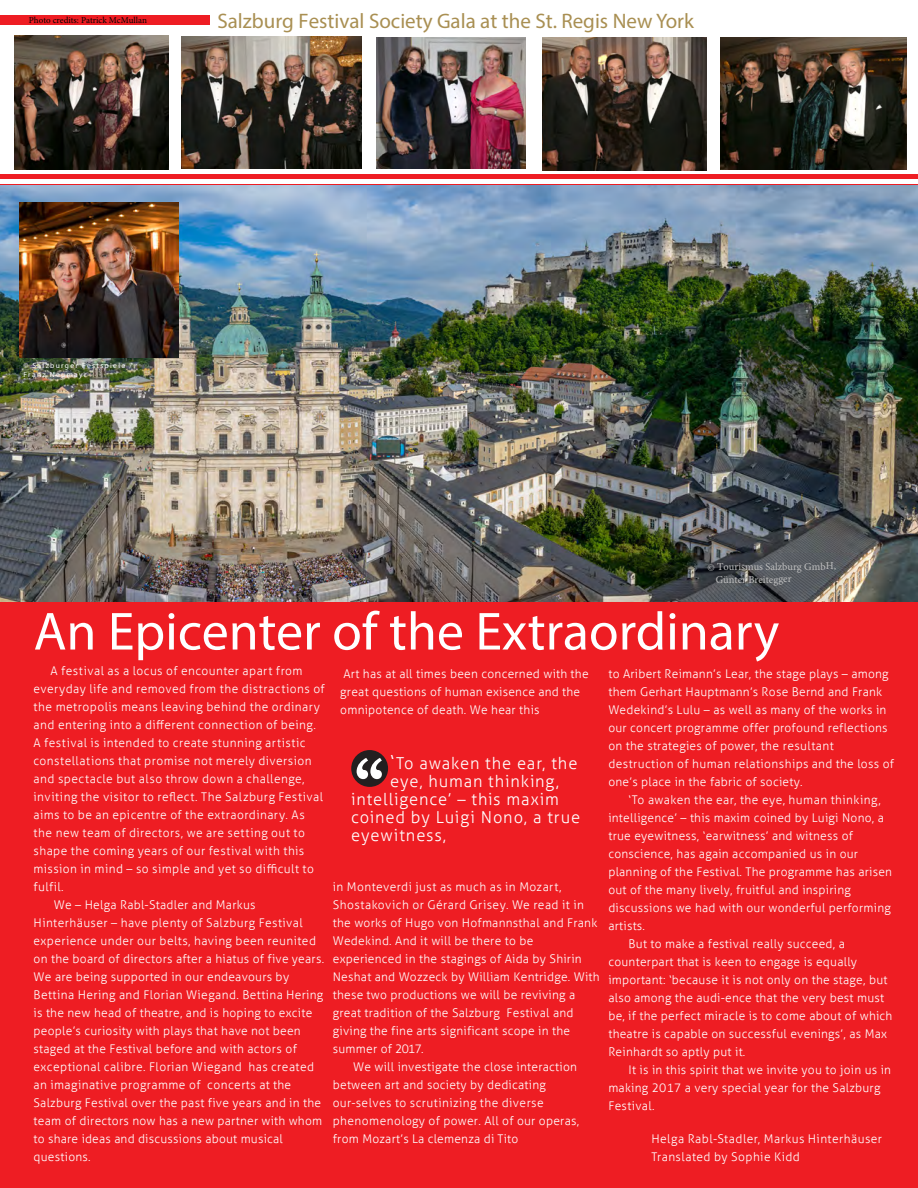
<style>
.page{position:relative;width:918px;height:1188px;background:#fff}
.page>*{position:absolute;margin:0;border:0;box-sizing:border-box;transform-origin:0 0}
.t1{font:54px "Myriad Pro";color:#fff}
.t2{font:21px "Myriad Pro";color:#a98f52}
.t3{font:300 16.5px "Aller";letter-spacing:.05em;color:#fff}
.bodytext{font:300 12px/18px "Aller";letter-spacing:.02em;color:#fff}
.bodytext-2{font:300 12px "Aller";letter-spacing:.04em;color:#fff}
.t4{font:10.5px/12.8px "Minion Pro";letter-spacing:-.01em;color:#bfbfbf}
.t5{font:9px "Minion Pro";color:#000}
.t6{font:7.5px/9px "Myriad Pro";letter-spacing:.175em;color:#fff}
.s1{font-size:19.5px}
</style>
<div class="page">
<div style="left:0;top:185px;width:918px;height:1003px;background:#ee1d23"></div>
<div style="left:0;top:15px;width:210px;height:9px;background:#ee1d23"></div>
<img style="left:0;top:185px;width:918px;height:417px">
<img style="left:19px;top:203px;width:159px;height:154px">
<div style="left:351px;top:750px;width:37px;height:37px;background:#231f20;border-radius:50%"></div>
<svg style="left:357px;top:758px;width:25px;height:21px"></svg>
<hr style="left:0;top:174px;width:918px;height:4px;background:#ee1d23">
<img style="left:377px;top:37px;width:149px;height:132px">
<img style="left:15px;top:35px;width:154px;height:134px">
<img style="left:182px;top:36px;width:179px;height:133px">
<img style="left:542px;top:38px;width:164px;height:132px">
<img style="left:721px;top:38px;width:186px;height:132px">
<p class="t5" style="left:29px;top:14px;width:119px">Photo credits: Patrick McMullan</p>
<p class="t2" style="left:218px;top:8px;width:478px">Salzburg Festival Society Gala at the St. Regis New York</p>
<p class="t6" style="left:23px;top:361px;width:110px">© Salzburger Festspiele /<br>Franz Neumayr</p>
<p class="t4" style="left:716px;top:560px;width:122px;text-indent:-8px">© Tourismus Salzburg GmbH,<br>Günter Breitegger</p>
<p class="t1" style="left:34px;top:598px;width:747px">An Epicenter of the Extraordinary</p>
<p class="bodytext" style="left:51px;top:662px;width:254px">A festival as a locus of encounter apart from</p>
<p class="bodytext" style="left:34px;top:680px;width:293px">everyday life and removed from the distractions of</p>
<p class="bodytext" style="left:34px;top:698px;width:288px">the metropolis means leaving behind the ordinary</p>
<p class="bodytext" style="left:34px;top:716px;width:284px">and entering into a different connection of being.</p>
<p class="bodytext" style="left:34px;top:734px;width:274px">A festival is intended to create stunning artistic</p>
<p class="bodytext" style="left:34px;top:752px;width:280px">constellations that promise not merely diversion</p>
<p class="bodytext-2" style="left:34px;top:772px;width:273px">and spectacle but also throw down a challenge,</p>
<p class="bodytext-2" style="left:34px;top:790px;width:291px">inviting the visitor to reflect. The Salzburg Festival</p>
<p class="bodytext" style="left:34px;top:806px;width:273px">aims to be an epicentre of the extraordinary. As</p>
<p class="bodytext" style="left:34px;top:824px;width:273px">the new team of directors, we are setting out to</p>
<p class="bodytext" style="left:34px;top:842px;width:272px">shape the coming years of our festival with this</p>
<p class="bodytext" style="left:34px;top:860px;width:282px">mission in mind – so simple and yet so difficult to</p>
<p class="bodytext" style="left:34px;top:878px;width:32px">fulfil.</p>
<p class="bodytext" style="left:54px;top:896px;width:203px">We – Helga Rabl-Stadler and Markus</p>
<p class="bodytext" style="left:34px;top:914px;width:271px">Hinterhäuser – have plenty of Salzburg Festival</p>
<p class="bodytext" style="left:34px;top:932px;width:284px">experience under our belts, having been reunited</p>
<p class="bodytext" style="left:34px;top:950px;width:292px">on the board of directors after a hiatus of five years.</p>
<p class="bodytext" style="left:34px;top:968px;width:257px">We are being supported in our endeavours by</p>
<p class="bodytext" style="left:34px;top:986px;width:291px">Bettina Hering and Florian Wiegand. Bettina Hering</p>
<p class="bodytext" style="left:34px;top:1004px;width:280px">is the new head of theatre, and is hoping to excite</p>
<p class="bodytext" style="left:34px;top:1022px;width:269px">people’s curiosity with plays that have not been</p>
<p class="bodytext" style="left:34px;top:1040px;width:265px">staged at the Festival before and with actors of</p>
<p class="bodytext" style="left:34px;top:1058px;width:282px">exceptional calibre. Florian Wiegand has created</p>
<p class="bodytext" style="left:34px;top:1076px;width:259px">an imaginative programme of concerts at the</p>
<p class="bodytext" style="left:34px;top:1094px;width:289px">Salzburg Festival over the past five years and in the</p>
<p class="bodytext" style="left:34px;top:1112px;width:290px">team of directors now has a new partner with whom</p>
<p class="bodytext" style="left:34px;top:1130px;width:251px">to share ideas and discussions about musical</p>
<p class="bodytext" style="left:34px;top:1148px;width:59px">questions.</p>
<p class="bodytext" style="left:340px;top:665px;width:250px">Art has at all times been concerned with the great questions of human exisence and the omnipotence of death. We hear this</p>
<p class="t3" style="left:390px;top:753px;width:189px"><span class="s1">‘</span>To awaken the ear, the</p>
<p class="t3" style="left:390px;top:771px;width:171px">eye, human thinking,</p>
<p class="t3" style="left:351px;top:789px;width:209px">intelligence’ – this maxim</p>
<p class="t3" style="left:351px;top:807px;width:231px">coined by Luigi Nono, a true</p>
<p class="t3" style="left:351px;top:825px;width:97px">eyewitness,</p>
<p class="bodytext" style="left:333px;top:878px;width:230px">in Monteverdi just as much as in Mozart,</p>
<p class="bodytext" style="left:333px;top:896px;width:253px">Shostakovich or Gérard Grisey. We read it in</p>
<p class="bodytext" style="left:333px;top:914px;width:266px">the works of Hugo von Hofmannsthal and Frank</p>
<p class="bodytext" style="left:333px;top:932px;width:202px">Wedekind. And it will be there to be</p>
<p class="bodytext" style="left:333px;top:950px;width:250px">experienced in the stagings of Aida by Shirin</p>
<p class="bodytext" style="left:333px;top:968px;width:269px">Neshat and Wozzeck by William Kentridge. With</p>
<p class="bodytext" style="left:333px;top:986px;width:244px">these two productions we will be reviving a</p>
<p class="bodytext" style="left:333px;top:1004px;width:242px">great tradition of the Salzburg Festival and</p>
<p class="bodytext" style="left:333px;top:1022px;width:239px">giving the fine arts significant scope in the</p>
<p class="bodytext" style="left:333px;top:1040px;width:92px">summer of 2017.</p>
<p class="bodytext" style="left:353px;top:1058px;width:226px">We will investigate the close interaction</p>
<p class="bodytext" style="left:333px;top:1076px;width:215px">between art and society by dedicating</p>
<p class="bodytext" style="left:333px;top:1094px;width:212px">our-selves to scrutinizing the diverse</p>
<p class="bodytext" style="left:333px;top:1112px;width:248px">phenomenology of power. All of our operas,</p>
<p class="bodytext" style="left:333px;top:1130px;width:187px">from Mozart’s La clemenza di Tito</p>
<p class="bodytext" style="left:608px;top:665px;width:282px">to Aribert Reimann’s Lear, the stage plays – among</p>
<p class="bodytext" style="left:608px;top:683px;width:275px">them Gerhart Hauptmann’s Rose Bernd and Frank</p>
<p class="bodytext" style="left:608px;top:701px;width:280px">Wedekind’s Lulu – as well as many of the works in</p>
<p class="bodytext" style="left:608px;top:719px;width:281px">our concert programme offer profound reflections</p>
<p class="bodytext" style="left:608px;top:737px;width:227px">on the strategies of power, the resultant</p>
<p class="bodytext" style="left:608px;top:755px;width:287px">destruction of human relationships and the loss of</p>
<p class="bodytext" style="left:608px;top:773px;width:196px">one’s place in the fabric of society.</p>
<p class="bodytext" style="left:629px;top:791px;width:254px">‘To awaken the ear, the eye, human thinking,</p>
<p class="bodytext" style="left:608px;top:809px;width:277px">intelligence’ – this maxim coined by Luigi Nono, a</p>
<p class="bodytext" style="left:608px;top:827px;width:246px">true eyewitness, ‘earwitness’ and witness of</p>
<p class="bodytext" style="left:608px;top:845px;width:251px">conscience, has again accompanied us in our</p>
<p class="bodytext" style="left:608px;top:863px;width:285px">planning of the Festival. The programme has arisen</p>
<p class="bodytext" style="left:608px;top:881px;width:244px">out of the many lively, fruitful and inspiring</p>
<p class="bodytext" style="left:608px;top:899px;width:284px">discussions we had with our wonderful performing</p>
<p class="bodytext" style="left:608px;top:917px;width:38px">artists.</p>
<p class="bodytext" style="left:629px;top:935px;width:218px">But to make a festival really succeed, a</p>
<p class="bodytext" style="left:608px;top:953px;width:250px">counterpart that is keen to engage is equally</p>
<p class="bodytext" style="left:608px;top:971px;width:281px">important: ‘because it is not only on the stage, but</p>
<p class="bodytext" style="left:608px;top:989px;width:277px">also among the audi-ence that the very best must</p>
<p class="bodytext" style="left:608px;top:1007px;width:286px">be, if the perfect miracle is to come about of which</p>
<p class="bodytext" style="left:608px;top:1025px;width:280px">theatre is capable on successful evenings’, as Max</p>
<p class="bodytext" style="left:608px;top:1043px;width:139px">Reinhardt so aptly put it.</p>
<p class="bodytext" style="left:629px;top:1061px;width:264px">It is in this spirit that we invite you to join us in</p>
<p class="bodytext" style="left:608px;top:1079px;width:274px">making 2017 a very special year for the Salzburg</p>
<p class="bodytext" style="left:608px;top:1097px;width:48px">Festival.</p>
<p class="bodytext" style="left:651px;top:1130px;width:232px">Helga Rabl-Stadler, Markus Hinterhäuser</p>
<p class="bodytext" style="left:651px;top:1148px;width:150px">Translated by Sophie Kidd</p>
</div>
